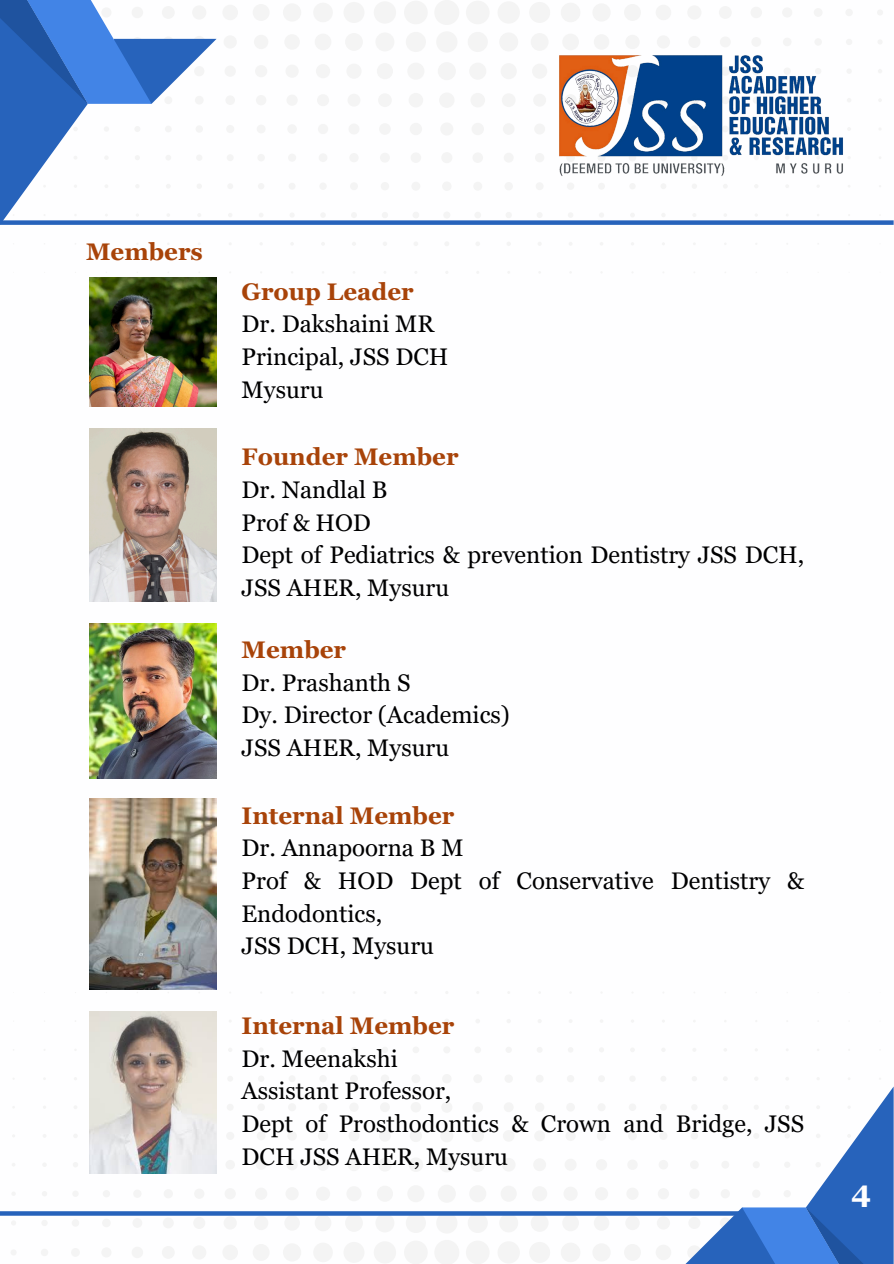
<style>
.page{position:relative;width:894px;height:1264px;background:#fff}
.page>*{position:absolute;margin:0;border:0;box-sizing:border-box;transform-origin:0 0}
.t1{font:700 30.6px "Georgia Pro";color:#fefeff}
.t2{font:24px/32.7px "Georgia Pro";color:#000}
.t3{font:700 24px "Georgia Pro";color:#a84309}
</style>
<div class="page">
<svg style="left:75px;top:0;width:808px;height:273px"></svg>
<svg style="left:0;top:0;width:216px;height:220px"></svg>
<svg style="left:0;top:991px;width:881px;height:272px"></svg>
<svg style="left:677px;top:1086px;width:216px;height:177px"></svg>
<svg style="left:0;top:1211px;width:740px;height:4px;background:#326bbe"></svg>
<img style="left:549px;top:45px;width:303px;height:141px">
<div style="left:0;top:220px;width:893px;height:5px;background:#2763bb"></div>
<img style="left:89px;top:277px;width:127px;height:130px">
<img style="left:89px;top:623px;width:127px;height:156px">
<img style="left:89px;top:429px;width:127px;height:172px">
<img style="left:89px;top:798px;width:127px;height:191px">
<img style="left:89px;top:1011px;width:127px;height:162px">
<p class="t3" style="left:86px;top:237px;width:118px">Members</p>
<p class="t3" style="left:241px;top:278px;width:173px">Group Leader</p>
<p class="t2" style="left:241px;top:308px;width:194px">Dr. Dakshaini MR</p>
<p class="t2" style="left:241px;top:340px;width:208px">Principal, JSS DCH</p>
<p class="t2" style="left:241px;top:373px;width:83px">Mysuru</p>
<p class="t3" style="left:241px;top:443px;width:218px">Founder Member</p>
<p class="t2" style="left:241px;top:473px;width:147px">Dr. Nandlal B</p>
<p class="t2" style="left:241px;top:506px;width:131px">Prof &amp; HOD</p>
<p class="t2" style="left:241px;top:538px;width:564px">Dept of Pediatrics &amp; prevention Dentistry JSS DCH,<br>JSS AHER, Mysuru</p>
<p class="t3" style="left:241px;top:636px;width:106px">Member</p>
<p class="t2" style="left:241px;top:666px;width:170px">Dr. Prashanth S</p>
<p class="t2" style="left:241px;top:698px;width:270px">Dy. Director (Academics)</p>
<p class="t2" style="left:241px;top:731px;width:209px">JSS AHER, Mysuru</p>
<p class="t3" style="left:241px;top:801px;width:214px">Internal Member</p>
<p class="t2" style="left:241px;top:831px;width:223px">Dr. Annapoorna B M</p>
<p class="t2" style="left:241px;top:864px;width:564px">Prof &amp; HOD Dept of Conservative Dentistry &amp;<br>Endodontics,</p>
<p class="t2" style="left:241px;top:929px;width:194px">JSS DCH, Mysuru</p>
<p class="t3" style="left:241px;top:1012px;width:214px">Internal Member</p>
<p class="t2" style="left:241px;top:1042px;width:157px">Dr. Meenakshi</p>
<p class="t2" style="left:241px;top:1074px;width:211px">Assistant Professor,</p>
<p class="t2" style="left:241px;top:1107px;width:564px">Dept of Prosthodontics &amp; Crown and Bridge, JSS<br>DCH JSS AHER, Mysuru</p>
<p class="t1" style="left:850px;top:1178px;width:21px">4</p>
</div>
